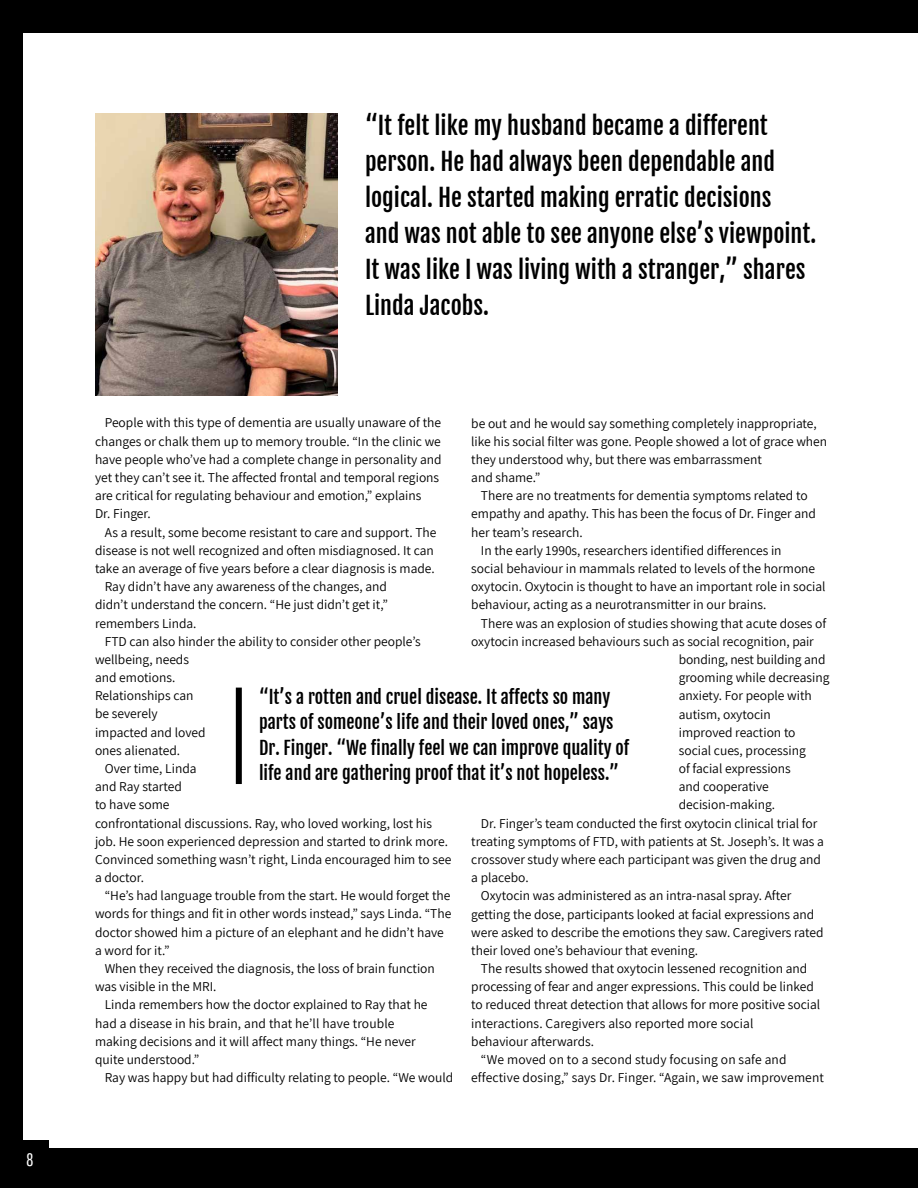
<style>
.page{position:relative;width:918px;height:1188px;background:#000}
.page>*{position:absolute;margin:0;border:0;box-sizing:border-box;transform-origin:0 0}
.t1{font:24px/36px "Fjalla One";color:#000}
.t2{font:18px/25.5px "Fjalla One";color:#000}
.t3{font:18px "Pathway Gothic One";color:#fff}
.t4{font:13.5px/18.1px "Assistant";color:#000}
</style>
<div class="page">
<div style="left:24px;top:33px;width:894px;height:1115px;background:#fff"></div>
<img style="left:95px;top:113px;width:243px;height:282px">
<div style="left:236px;top:688px;width:6px;height:96px;background:#000"></div>
<div style="left:11px;top:1140px;width:38px;height:38px;background:#000"></div>
<h2 class="t3" style="left:26px;top:1149px;width:9px">8</h2>
<p class="t1" style="left:365px;top:107px;width:453px">“It felt like my husband became a different person. He had always been dependable and logical. He started making erratic decisions<br>and was not able to see anyone else’s viewpoint.<br>It was like I was living with a stranger,” shares Linda Jacobs.</p>
<p class="t4" style="left:95px;top:413px;width:348px;text-indent:10px">People with this type of dementia are usually unaware of the changes or chalk them up to memory trouble. “In the clinic we have people who’ve had a complete change in personality and yet they can’t see it. The affected frontal and temporal regions are critical for regulating behaviour and emotion,” explains<br>Dr. Finger.</p>
<p class="t4" style="left:105px;top:522px;width:333px">As a result, some become resistant to care and support. The</p>
<p class="t4" style="left:95px;top:541px;width:340px">disease is not well recognized and often misdiagnosed. It can</p>
<p class="t4" style="left:95px;top:559px;width:341px">take an average of five years before a clear diagnosis is made.</p>
<p class="t4" style="left:105px;top:577px;width:284px">Ray didn’t have any awareness of the changes, and</p>
<p class="t4" style="left:95px;top:595px;width:294px">didn’t understand the concern. “He just didn’t get it,”</p>
<p class="t4" style="left:95px;top:613px;width:103px">remembers Linda.</p>
<p class="t4" style="left:105px;top:631px;width:317px">FTD can also hinder the ability to consider other people’s</p>
<p class="t4" style="left:95px;top:650px;width:96px">wellbeing, needs</p>
<p class="t4" style="left:95px;top:668px;width:82px">and emotions.</p>
<p class="t4" style="left:95px;top:686px;width:100px">Relationships can</p>
<p class="t4" style="left:95px;top:704px;width:64px">be severely</p>
<p class="t4" style="left:95px;top:722px;width:112px">impacted and loved</p>
<p class="t4" style="left:95px;top:741px;width:87px">ones alienated.</p>
<p class="t4" style="left:105px;top:759px;width:93px">Over time, Linda</p>
<p class="t4" style="left:95px;top:777px;width:88px">and Ray started</p>
<p class="t4" style="left:95px;top:795px;width:76px">to have some</p>
<p class="t4" style="left:95px;top:813px;width:339px">confrontational discussions. Ray, who loved working, lost his</p>
<p class="t4" style="left:95px;top:832px;width:354px">job. He soon experienced depression and started to drink more.</p>
<p class="t4" style="left:95px;top:850px;width:358px">Convinced something wasn’t right, Linda encouraged him to see</p>
<p class="t4" style="left:95px;top:868px;width:50px">a doctor.</p>
<p class="t4" style="left:105px;top:886px;width:347px">“He’s had language trouble from the start. He would forget the</p>
<p class="t4" style="left:95px;top:904px;width:358px">words for things and fit in other words instead,” says Linda. “The</p>
<p class="t4" style="left:95px;top:922px;width:350px">doctor showed him a picture of an elephant and he didn’t have</p>
<p class="t4" style="left:95px;top:941px;width:76px">a word for it.”</p>
<p class="t4" style="left:105px;top:959px;width:332px">When they received the diagnosis, the loss of brain function</p>
<p class="t4" style="left:95px;top:977px;width:123px">was visible in the MRI.</p>
<p class="t4" style="left:105px;top:995px;width:324px">Linda remembers how the doctor explained to Ray that he</p>
<p class="t4" style="left:95px;top:1013px;width:301px">had a disease in his brain, and that he’ll have trouble</p>
<p class="t4" style="left:95px;top:1032px;width:322px">making decisions and it will affect many things. “He never</p>
<p class="t4" style="left:95px;top:1050px;width:106px">quite understood.”</p>
<p class="t4" style="left:105px;top:1068px;width:350px">Ray was happy but had difficulty relating to people. “We would</p>
<p class="t4" style="left:471px;top:413px;width:357px">be out and he would say something completely inappropriate, like his social filter was gone. People showed a lot of grace when they understood why, but there was embarrassment<br>and shame.”</p>
<p class="t4" style="left:481px;top:486px;width:328px">There are no treatments for dementia symptoms related to</p>
<p class="t4" style="left:471px;top:504px;width:346px">empathy and apathy. This has been the focus of Dr. Finger and</p>
<p class="t4" style="left:471px;top:522px;width:113px">her team’s research.</p>
<p class="t4" style="left:481px;top:541px;width:302px">In the early 1990s, researchers identified differences in</p>
<p class="t4" style="left:471px;top:559px;width:346px">social behaviour in mammals related to levels of the hormone</p>
<p class="t4" style="left:471px;top:577px;width:356px">oxytocin. Oxytocin is thought to have an important role in social</p>
<p class="t4" style="left:471px;top:595px;width:297px">behaviour, acting as a neurotransmitter in our brains.</p>
<p class="t4" style="left:481px;top:613px;width:347px">There was an explosion of studies showing that acute doses of</p>
<p class="t4" style="left:471px;top:632px;width:344px">oxytocin increased behaviours such as social recognition, pair</p>
<p class="t4" style="left:679px;top:650px;width:148px">bonding, nest building and</p>
<p class="t4" style="left:679px;top:668px;width:152px">grooming while decreasing</p>
<p class="t4" style="left:679px;top:686px;width:135px">anxiety. For people with</p>
<p class="t4" style="left:679px;top:704px;width:93px">autism, oxytocin</p>
<p class="t4" style="left:679px;top:722px;width:118px">improved reaction to</p>
<p class="t4" style="left:679px;top:741px;width:129px">social cues, processing</p>
<p class="t4" style="left:679px;top:759px;width:114px">of facial expressions</p>
<p class="t4" style="left:679px;top:777px;width:92px">and cooperative</p>
<p class="t4" style="left:679px;top:795px;width:98px">decision-making.</p>
<p class="t4" style="left:481px;top:813px;width:338px">Dr. Finger’s team conducted the first oxytocin clinical trial for</p>
<p class="t4" style="left:471px;top:832px;width:354px">treating symptoms of FTD, with patients at St. Joseph’s. It was a</p>
<p class="t4" style="left:471px;top:850px;width:351px">crossover study where each participant was given the drug and</p>
<p class="t4" style="left:471px;top:868px;width:59px">a placebo.</p>
<p class="t4" style="left:481px;top:886px;width:312px">Oxytocin was administered as an intra-nasal spray. After</p>
<p class="t4" style="left:471px;top:904px;width:345px">getting the dose, participants looked at facial expressions and</p>
<p class="t4" style="left:471px;top:923px;width:354px">were asked to describe the emotions they saw. Caregivers rated</p>
<p class="t4" style="left:471px;top:941px;width:229px">their loved one’s behaviour that evening.</p>
<p class="t4" style="left:481px;top:959px;width:328px">The results showed that oxytocin lessened recognition and</p>
<p class="t4" style="left:471px;top:977px;width:344px">processing of fear and anger expressions. This could be linked</p>
<p class="t4" style="left:471px;top:995px;width:351px">to reduced threat detection that allows for more positive social</p>
<p class="t4" style="left:471px;top:1013px;width:284px">interactions. Caregivers also reported more social</p>
<p class="t4" style="left:471px;top:1032px;width:124px">behaviour afterwards.</p>
<p class="t4" style="left:481px;top:1050px;width:307px">“We moved on to a second study focusing on safe and</p>
<p class="t4" style="left:471px;top:1068px;width:354px">effective dosing,” says Dr. Finger. “Again, we saw improvement</p>
<h2 class="t2" style="left:259px;top:684px;width:372px">“It’s a rotten and cruel disease. It affects so many parts of someone’s life and their loved ones,” says Dr. Finger. “We finally feel we can improve quality of life and are gathering proof that it’s not hopeless.”</h2>
</div>
